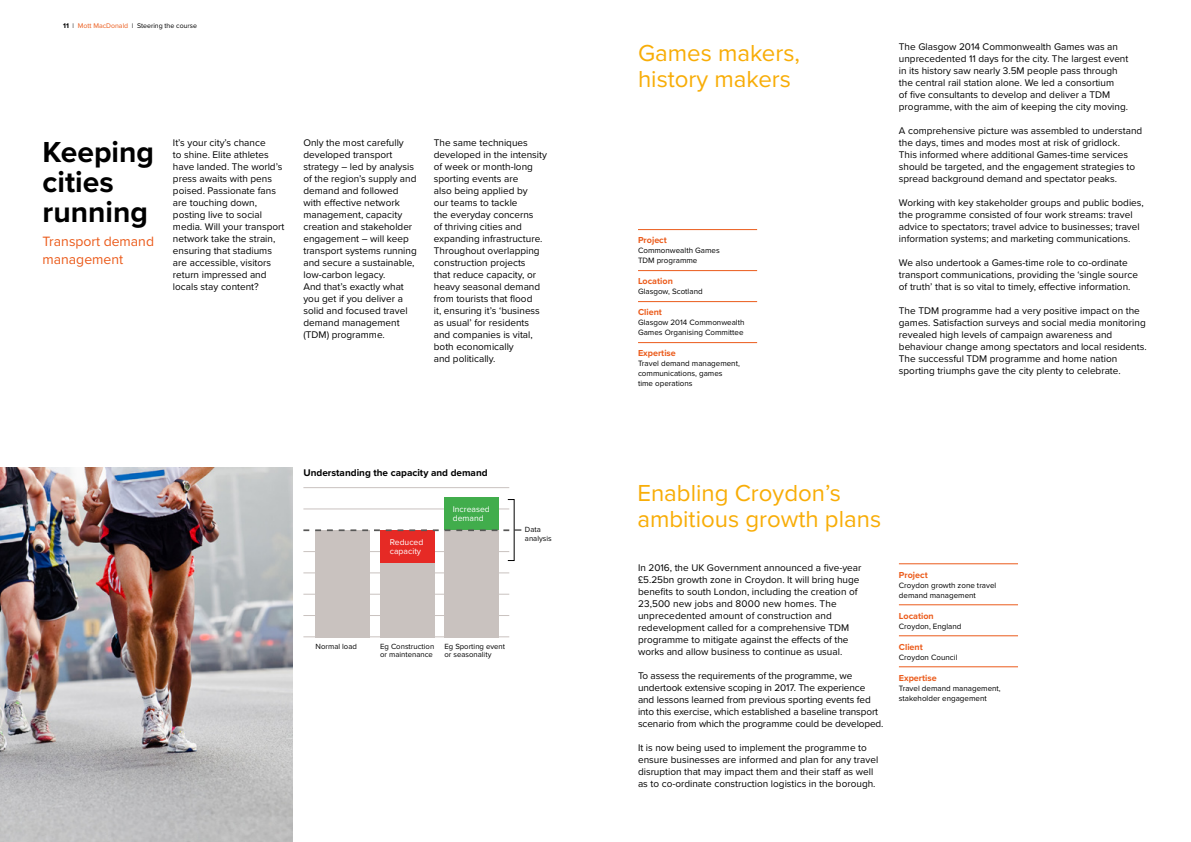
<style>
.page{position:relative;width:1191px;height:842px;background:#fff}
.page>*{position:absolute;margin:0;border:0;box-sizing:border-box;transform-origin:0 0}
.t1{font:700 30px/30px "Proxima Nova";color:#000}
.t2{font:24px/26px "Proxima Nova";color:#f8ad07}
.t3{font:14px/18px "Proxima Nova";color:#eb5b1b}
.t4{font:10px/12px "Proxima Nova";color:#000}
.t5{font:700 10px "Proxima Nova";color:#000}
.t6{font:700 9px "Proxima Nova";color:#eb5b1b}
.t7{font:8.6px/9.5px "Proxima Nova";color:#fff}
.t8{font:8px/10px "Proxima Nova";color:#000}
.t9{font:7.7px/8.6px "Proxima Nova";color:#000}
.t10{font:7px "Proxima Nova";color:#000}
.s1{font-weight:700}
.s2{font-weight:300}
.s3{color:#eb5b1b}
</style>
<div class="page">
<hr style="left:638px;top:229px;width:119px;height:1px;background:#eb5b1b">
<hr style="left:638px;top:270px;width:119px;height:1px;background:#eb5b1b">
<hr style="left:638px;top:301px;width:119px;height:1px;background:#eb5b1b">
<hr style="left:638px;top:342px;width:119px;height:1px;background:#eb5b1b">
<hr style="left:899px;top:563px;width:119px;height:1px;background:#eb5b1b">
<hr style="left:899px;top:604px;width:119px;height:1px;background:#eb5b1b">
<hr style="left:899px;top:635px;width:119px;height:1px;background:#eb5b1b">
<hr style="left:899px;top:666px;width:119px;height:1px;background:#eb5b1b">
<hr style="left:303px;top:509px;width:206px;height:1px;background:#c9c2bf">
<hr style="left:303px;top:573px;width:206px;height:1px;background:#c9c2bf">
<hr style="left:303px;top:615px;width:206px;height:1px;background:#c9c2bf">
<hr style="left:303px;top:594px;width:206px;height:1px;background:#c9c2bf">
<hr style="left:303px;top:636px;width:206px;height:1px;background:#c9c2bf">
<hr style="left:303px;top:487px;width:206px;height:1px;background:#c9c2bf">
<hr style="left:303px;top:551px;width:206px;height:1px;background:#c9c2bf">
<div style="left:316px;top:530px;width:54px;height:107px;background:#c9c2bf"></div>
<div style="left:380px;top:562px;width:54px;height:75px;background:#c9c2bf"></div>
<div style="left:380px;top:530px;width:54px;height:32px;background:#e62a25"></div>
<div style="left:444px;top:530px;width:55px;height:107px;background:#c9c2bf"></div>
<div style="left:444px;top:498px;width:55px;height:32px;background:#41ad4c"></div>
<svg style="left:303px;top:529px;width:218px;height:2px"></svg>
<img style="left:0;top:468px;width:292px;height:374px">
<p class="t10" style="left:63px;top:20px;width:135px"><span class="s1">11</span> <span class="s2">I</span> <span class="s3">Mott MacDonald</span> <span class="s2">I</span> Steering the course</p>
<h1 class="t1" style="left:43px;top:137px;width:113px">Keeping cities running</h1>
<h3 class="t3" style="left:43px;top:232px;width:113px">Transport demand management</h3>
<p class="t4" style="left:173px;top:137px;width:113px">It’s your city’s chance<br>to shine. Elite athletes have landed. The world’s press awaits with pens poised. Passionate fans are touching down, posting live to social media. Will your transport network take the strain, ensuring that stadiums are accessible, visitors return impressed and locals stay content?</p>
<p class="t4" style="left:303px;top:137px;width:115px">Only the most carefully developed transport strategy – led by analysis of the region’s supply and demand and followed with effective network management, capacity creation and stakeholder engagement – will keep transport systems running and secure a sustainable, low-carbon legacy.<br>And that’s exactly what you get if you deliver a solid and focused travel demand management (TDM) programme.</p>
<p class="t4" style="left:434px;top:137px;width:115px">The same techniques developed in the intensity of week or month-long sporting events are<br>also being applied by<br>our teams to tackle<br>the everyday concerns<br>of thriving cities and expanding infrastructure.<br>Throughout overlapping construction projects<br>that reduce capacity, or heavy seasonal demand from tourists that flood<br>it, ensuring it’s ‘business as usual’ for residents and companies is vital, both economically<br>and politically.</p>
<p class="t5" style="left:303px;top:465px;width:186px">Understanding the capacity and demand</p>
<p class="t7" style="left:390px;top:537px;width:35px">Reduced capacity</p>
<p class="t7" style="left:453px;top:504px;width:39px">Increased demand</p>
<p class="t9" style="left:525px;top:525px;width:28px">Data analysis</p>
<p class="t9" style="left:316px;top:641px;width:43px">Normal load</p>
<p class="t9" style="left:380px;top:641px;width:56px">Eg Construction or maintenance</p>
<p class="t9" style="left:444px;top:641px;width:62px">Eg Sporting event or seasonality</p>
<h2 class="t2" style="left:638px;top:39px;width:163px">Games makers, history makers</h2>
<p class="t4" style="left:899px;top:41px;width:231px">The Glasgow 2014 Commonwealth Games was an unprecedented 11 days for the city. The largest event in its history saw nearly 3.5M people pass through the central rail station alone. We led a consortium<br>of five consultants to develop and deliver a TDM programme, with the aim of keeping the city moving.</p>
<p class="t4" style="left:899px;top:125px;width:245px">A comprehensive picture was assembled to understand the days, times and modes most at risk of gridlock.<br>This informed where additional Games-time services should be targeted, and the engagement strategies to spread background demand and spectator peaks.</p>
<p class="t4" style="left:899px;top:197px;width:246px">Working with key stakeholder groups and public bodies, the programme consisted of four work streams: travel advice to spectators; travel advice to businesses; travel information systems; and marketing communications.</p>
<p class="t4" style="left:899px;top:257px;width:240px">We also undertook a Games-time role to co-ordinate transport communications, providing the ‘single source of truth’ that is so vital to timely, effective information.</p>
<p class="t4" style="left:899px;top:305px;width:249px">The TDM programme had a very positive impact on the games. Satisfaction surveys and social media monitoring revealed high levels of campaign awareness and behaviour change among spectators and local residents.<br>The successful TDM programme and home nation sporting triumphs gave the city plenty to celebrate.</p>
<p class="t6" style="left:638px;top:234px;width:30px">Project</p>
<p class="t8" style="left:638px;top:245px;width:83px">Commonwealth Games<br>TDM programme</p>
<p class="t6" style="left:638px;top:275px;width:36px">Location</p>
<p class="t8" style="left:638px;top:286px;width:66px">Glasgow, Scotland</p>
<p class="t6" style="left:638px;top:306px;width:25px">Client</p>
<p class="t8" style="left:638px;top:317px;width:108px">Glasgow 2014 Commonwealth<br>Games Organising Committee</p>
<p class="t6" style="left:638px;top:347px;width:39px">Expertise</p>
<p class="t8" style="left:638px;top:358px;width:103px">Travel demand management, communications, games<br>time operations</p>
<h2 class="t2" style="left:637px;top:479px;width:245px">Enabling Croydon’s ambitious growth plans</h2>
<p class="t4" style="left:638px;top:562px;width:225px">In 2016, the UK Government announced a five-year £5.25bn growth zone in Croydon. It will bring huge benefits to south London, including the creation of 23,500 new jobs and 8000 new homes. The unprecedented amount of construction and redevelopment called for a comprehensive TDM programme to mitigate against the effects of the works and allow business to continue as usual.</p>
<p class="t4" style="left:638px;top:670px;width:247px">To assess the requirements of the programme, we undertook extensive scoping in 2017. The experience and lessons learned from previous sporting events fed into this exercise, which established a baseline transport scenario from which the programme could be developed.</p>
<p class="t4" style="left:638px;top:742px;width:242px">It is now being used to implement the programme to ensure businesses are informed and plan for any travel disruption that may impact them and their staff as well as to co-ordinate construction logistics in the borough.</p>
<p class="t6" style="left:899px;top:568px;width:30px">Project</p>
<p class="t8" style="left:899px;top:580px;width:99px">Croydon growth zone travel demand management</p>
<p class="t6" style="left:899px;top:609px;width:36px">Location</p>
<p class="t8" style="left:899px;top:621px;width:64px">Croydon, England</p>
<p class="t6" style="left:899px;top:640px;width:25px">Client</p>
<p class="t8" style="left:899px;top:652px;width:60px">Croydon Council</p>
<p class="t6" style="left:899px;top:671px;width:39px">Expertise</p>
<p class="t8" style="left:899px;top:683px;width:103px">Travel demand management, stakeholder engagement</p>
</div>
